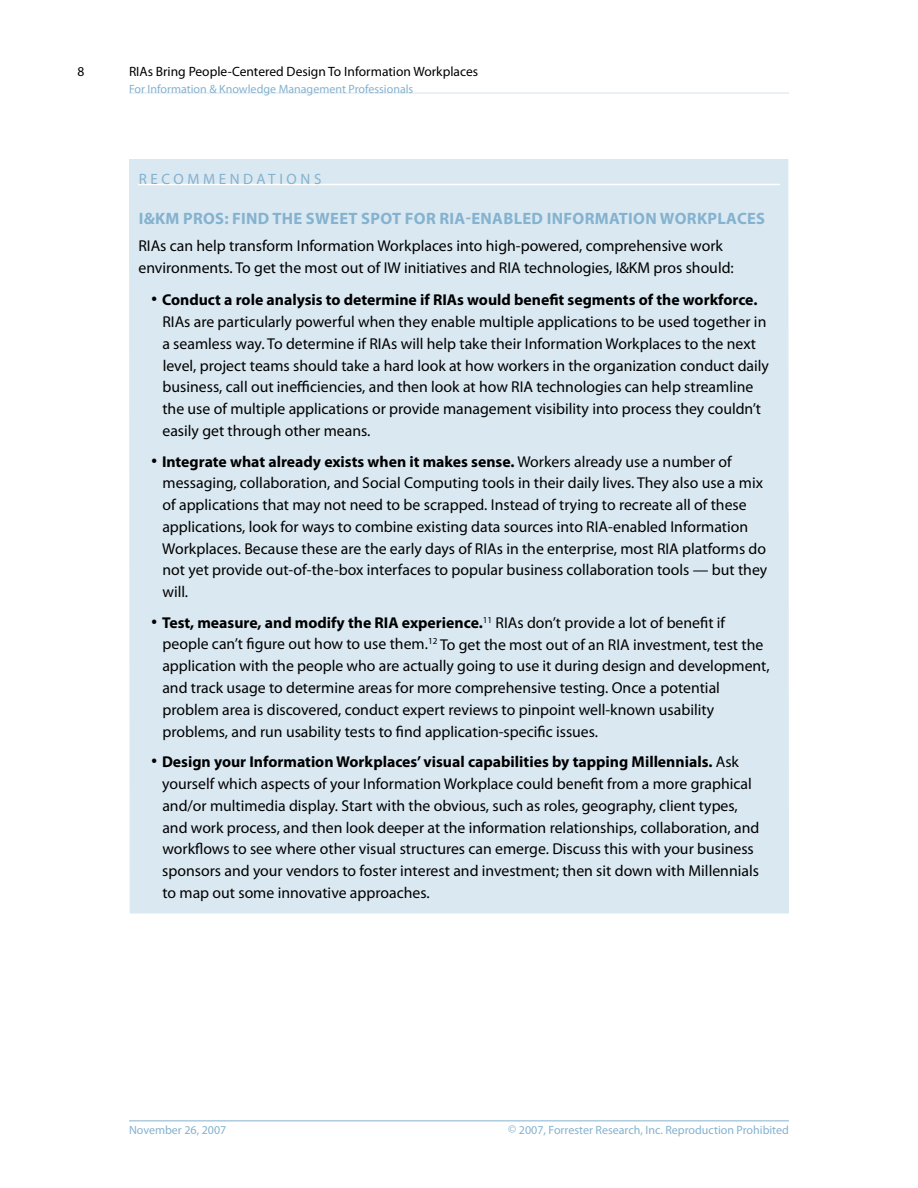
<style>
.page{position:relative;width:918px;height:1188px;background:#fff}
.page>*{position:absolute;margin:0;border:0;box-sizing:border-box;transform-origin:0 0}
.t1{font:700 16.5px "Myriad Pro";letter-spacing:.02em;color:#84b2cf}
.t2{font:15.75px/21.8px "Myriad Pro";color:#000}
.t3{font:15px "Myriad Pro";letter-spacing:.24em;color:#84b2cf}
.t4{font:13.5px "Myriad Pro";color:#000}
.t5{font:12px "Myriad Pro";color:#84b2cf}
.s1{font-weight:700;font-size:24px}
.s2{font-weight:700}
</style>
<div class="page">
<hr style="left:129px;top:1120px;width:660px;height:1px;background:#84b2cf">
<hr style="left:129px;top:93px;width:660px;height:1px;background:#d4e4ee">
<div style="left:129px;top:159px;width:660px;height:755px;background:#dae8f1"></div>
<hr style="left:138px;top:184px;width:642px;height:1px;background:#fff">
<p class="t4" style="left:78px;top:64px;width:8px">8</p>
<p class="t4" style="left:129px;top:64px;width:351px">RIAs Bring People-Centered Design To Information Workplaces</p>
<p class="t5" style="left:129px;top:82px;width:286px">For Information &amp; Knowledge Management Professionals</p>
<p class="t3" style="left:139px;top:171px;width:184px">RECOMMENDATIONS</p>
<p class="t1" style="left:139px;top:209px;width:628px">I&amp;KM PROS: FIND THE SWEET SPOT FOR RIA-ENABLED INFORMATION WORKPLACES</p>
<p class="t2" style="left:138px;top:235px;width:597px">RIAs can help transform Information Workplaces into high-powered, comprehensive work environments. To get the most out of IW initiatives and RIA technologies, I&amp;KM pros should:</p>
<p class="t2" style="left:162px;top:289px;width:608px;text-indent:-11px"><span class="s1">·</span> <span class="s2">Conduct a role analysis to determine if RIAs would benefit segments of the workforce.<br></span>RIAs are particularly powerful when they enable multiple applications to be used together in a seamless way. To determine if RIAs will help take their Information Workplaces to the next level, project teams should take a hard look at how workers in the organization conduct daily business, call out inefficiencies, and then look at how RIA technologies can help streamline the use of multiple applications or provide management visibility into process they couldn’t easily get through other means.</p>
<p class="t2" style="left:162px;top:451px;width:607px;text-indent:-11px"><span class="s1">·</span> <span class="s2">Integrate what already exists when it makes sense.</span> Workers already use a number of messaging, collaboration, and Social Computing tools in their daily lives. They also use a mix of applications that may not need to be scrapped. Instead of trying to recreate all of these applications, look for ways to combine existing data sources into RIA-enabled Information Workplaces. Because these are the early days of RIAs in the enterprise, most RIA platforms do not yet provide out-of-the-box interfaces to popular business collaboration tools — but they will.</p>
<p class="t2" style="left:162px;top:612px;width:609px;text-indent:-11px"><span class="s1">·</span> <span class="s2">Test, measure, and modify the RIA experience.</span><sup>11</sup> RIAs don’t provide a lot of benefit if people can’t figure out how to use them.<sup>12</sup> To get the most out of an RIA investment, test the application with the people who are actually going to use it during design and development, and track usage to determine areas for more comprehensive testing. Once a potential problem area is discovered, conduct expert reviews to pinpoint well-known usability problems, and run usability tests to find application-specific issues.</p>
<p class="t2" style="left:162px;top:751px;width:599px;text-indent:-11px"><span class="s1">·</span> <span class="s2">Design your Information Workplaces’ visual capabilities by tapping Millennials.</span> Ask yourself which aspects of your Information Workplace could benefit from a more graphical and/or multimedia display. Start with the obvious, such as roles, geography, client types, and work process, and then look deeper at the information relationships, collaboration, and workflows to see where other visual structures can emerge. Discuss this with your business sponsors and your vendors to foster interest and investment; then sit down with Millennials to map out some innovative approaches.</p>
<p class="t5" style="left:129px;top:1123px;width:99px">November 26, 2007</p>
<p class="t5" style="left:508px;top:1123px;width:282px">© 2007, Forrester Research, Inc. Reproduction Prohibited</p>
</div>
